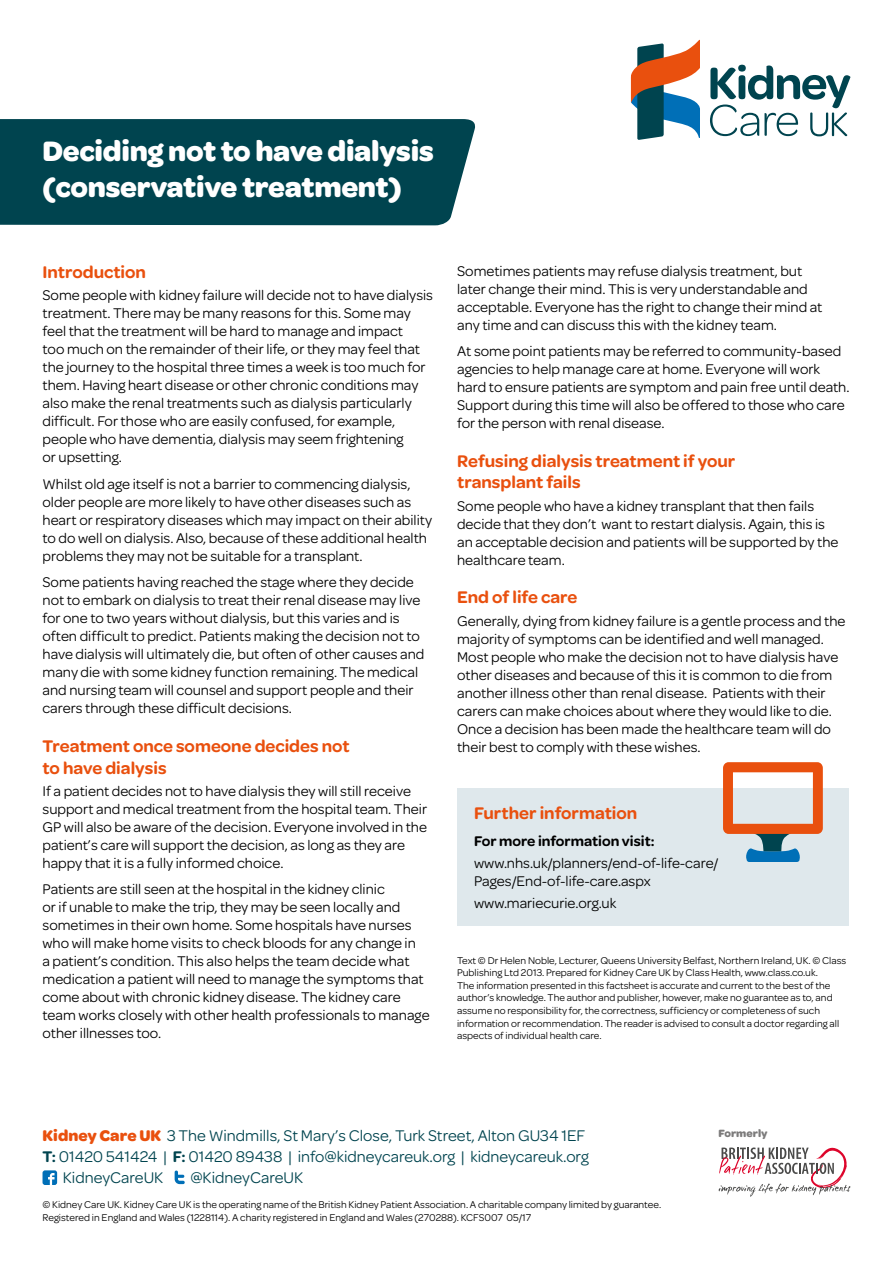
<style>
.page{position:relative;width:893px;height:1263px;background:#fff}
.page>*{position:absolute;margin:0;border:0;box-sizing:border-box;transform-origin:0 0}
.t1{font:700 30px/36px "Omnes";letter-spacing:-.01em;color:#fff}
.t2{font:600 18px/21.6px "Omnes";color:#e9500e}
.t3{font:16.5px "Omnes";color:#00444f}
.t4{font:15px/18px "Omnes";color:#000}
.t5{font:600 15px "Omnes";color:#000}
.t6{font:700 11.25px "Omnes";color:#7c7b7b}
.t7{font:10.5px/12.6px "Omnes";color:#000}
.s1{font-weight:700;color:#e9500e}
.s2{font-weight:600}
</style>
<div class="page">
<div style="left:0;top:119px;width:475px;height:106px;background:#00444f"></div>
<div style="left:457px;top:788px;width:391px;height:137px;background:#dfe8ec"></div>
<svg style="left:723px;top:762px;width:100px;height:100px"></svg>
<svg style="left:710px;top:65px;width:140px;height:71px"></svg>
<svg style="left:631px;top:40px;width:69px;height:100px"></svg>
<svg style="left:43px;top:1170px;width:14px;height:15px"></svg>
<svg style="left:175px;top:1170px;width:10px;height:14px"></svg>
<svg style="left:719px;top:1147px;width:131px;height:49px"></svg>
<h1 class="t1" style="left:43px;top:131px;width:393px">Deciding not to have dialysis (conservative treatment)</h1>
<p class="t2" style="left:43px;top:260px;width:105px">Introduction</p>
<p class="t4" style="left:43px;top:285px;width:392px">Some people with kidney failure will decide not to have dialysis treatment. There may be many reasons for this. Some may feel that the treatment will be hard to manage and impact<br>too much on the remainder of their life, or they may feel that the journey to the hospital three times a week is too much for them. Having heart disease or other chronic conditions may also make the renal treatments such as dialysis particularly difficult. For those who are easily confused, for example, people who have dementia, dialysis may seem frightening<br>or upsetting.</p>
<p class="t4" style="left:43px;top:474px;width:391px">Whilst old age itself is not a barrier to commencing dialysis, older people are more likely to have other diseases such as heart or respiratory diseases which may impact on their ability to do well on dialysis. Also, because of these additional health problems they may not be suitable for a transplant.</p>
<p class="t4" style="left:43px;top:572px;width:383px">Some patients having reached the stage where they decide not to embark on dialysis to treat their renal disease may live for one to two years without dialysis, but this varies and is often difficult to predict. Patients making the decision not to have dialysis will ultimately die, but often of other causes and many die with some kidney function remaining. The medical and nursing team will counsel and support people and their carers through these difficult decisions.</p>
<p class="t2" style="left:43px;top:734px;width:309px">Treatment once someone decides not to have dialysis</p>
<p class="t4" style="left:43px;top:781px;width:386px">If a patient decides not to have dialysis they will still receive support and medical treatment from the hospital team. Their GP will also be aware of the decision. Everyone involved in the patient’s care will support the decision, as long as they are happy that it is a fully informed choice.</p>
<p class="t4" style="left:43px;top:879px;width:389px">Patients are still seen at the hospital in the kidney clinic<br>or if unable to make the trip, they may be seen locally and sometimes in their own home. Some hospitals have nurses who will make home visits to check bloods for any change in<br>a patient’s condition. This also helps the team decide what medication a patient will need to manage the symptoms that come about with chronic kidney disease. The kidney care team works closely with other health professionals to manage other illnesses too.</p>
<p class="t4" style="left:457px;top:261px;width:367px">Sometimes patients may refuse dialysis treatment, but later change their mind. This is very understandable and acceptable. Everyone has the right to change their mind at any time and can discuss this with the kidney team.</p>
<p class="t4" style="left:457px;top:341px;width:394px">At some point patients may be referred to community-based agencies to help manage care at home. Everyone will work hard to ensure patients are symptom and pain free until death.<br>Support during this time will also be offered to those who care for the person with renal disease.</p>
<p class="t2" style="left:457px;top:449px;width:280px">Refusing dialysis treatment if your transplant fails</p>
<p class="t4" style="left:457px;top:496px;width:383px">Some people who have a kidney transplant that then fails decide that they don’t want to restart dialysis. Again, this is an acceptable decision and patients will be supported by the healthcare team.</p>
<p class="t2" style="left:457px;top:585px;width:122px">End of life care</p>
<p class="t4" style="left:457px;top:611px;width:390px">Generally, dying from kidney failure is a gentle process and the majority of symptoms can be identified and well managed.<br>Most people who make the decision not to have dialysis have other diseases and because of this it is common to die from another illness other than renal disease. Patients with their carers can make choices about where they would like to die.<br>Once a decision has been made the healthcare team will do their best to comply with these wishes.</p>
<p class="t2" style="left:474px;top:802px;width:165px">Further information</p>
<p class="t5" style="left:474px;top:830px;width:182px">For more information visit:</p>
<p class="t4" style="left:474px;top:853px;width:246px">www.nhs.uk/planners/end-of-life-care/<br>Pages/End-of-life-care.aspx</p>
<p class="t4" style="left:474px;top:893px;width:144px">www.mariecurie.org.uk</p>
<p class="t7" style="left:457px;top:953px;width:391px">Text © Dr Helen Noble, Lecturer, Queens University Belfast, Northern Ireland, UK. © Class Publishing Ltd 2013. Prepared for Kidney Care UK by Class Health, www.class.co.uk.<br>The information presented in this factsheet is accurate and current to the best of the author’s knowledge. The author and publisher, however, make no guarantee as to, and assume no responsibility for, the correctness, sufficiency or completeness of such information or recommendation. The reader is advised to consult a doctor regarding all aspects of individual health care.</p>
<p class="t3" style="left:43px;top:1124px;width:544px"><span class="s1">Kidney Care UK</span> 3 The Windmills, St Mary’s Close, Turk Street, Alton GU34 1EF</p>
<p class="t3" style="left:43px;top:1145px;width:548px"><span class="s2">T:</span> 01420 541424 | <span class="s2">F:</span> 01420 89438 | info@kidneycareuk.org | kidneycareuk.org</p>
<p class="t3" style="left:63px;top:1166px;width:102px">KidneyCareUK</p>
<p class="t3" style="left:190px;top:1166px;width:114px">@KidneyCareUK</p>
<p class="t7" style="left:43px;top:1198px;width:620px">© Kidney Care UK. Kidney Care UK is the operating name of the British Kidney Patient Association. A charitable company limited by guarantee.<br>Registered in England and Wales (1228114). A charity registered in England and Wales (270288). KCFS007 05/17</p>
<p class="t6" style="left:719px;top:1125px;width:51px">Formerly</p>
</div>
